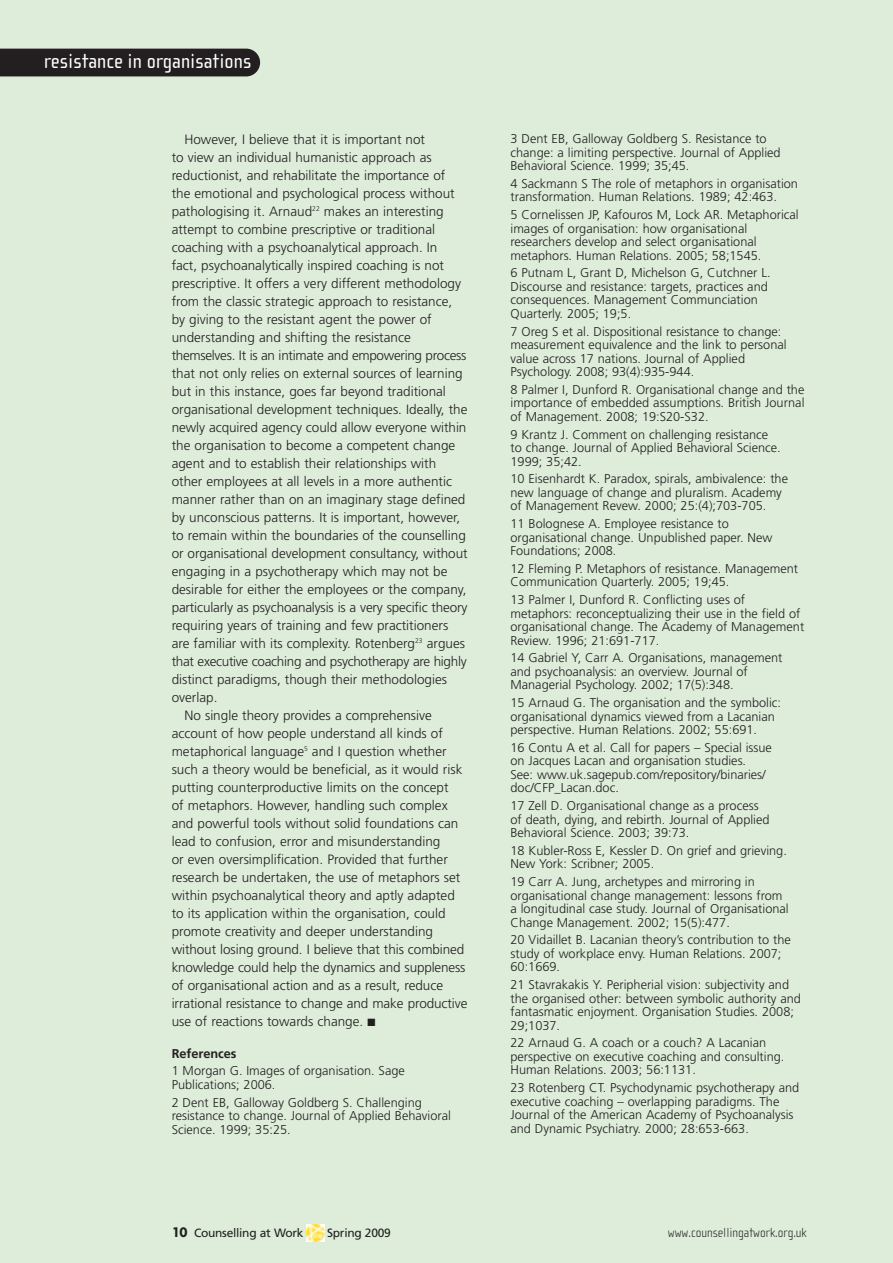
<style>
.page{position:relative;width:893px;height:1263px;background:#fff}
.page>*{position:absolute;margin:0;border:0;box-sizing:border-box;transform-origin:0 0}
.t1{font:21px "Cholla Sans";color:#fff}
.t2{font:300 13.5px "Frutiger";color:#231f20}
.t3{font:300 13.5px "Frutiger";letter-spacing:-.02em;color:#231f20}
.t4{font:100 13.5px "Cholla Sans";color:#231f20}
.t5{font:300 12.75px/13.5px "Frutiger";color:#231f20}
.t6{font:700 12.75px "Frutiger";color:#231f20}
.t7{font:12px "Frutiger";letter-spacing:-.02em;color:#231f20}
.s1{font-family:"Agenda";font-weight:700;font-size:15px}
</style>
<div class="page">
<div style="left:0;top:0;width:892px;height:1263px;background:#ddedda"></div>
<div style="left:0;top:49px;width:260px;height:27px;background:#231f20"></div>
<img style="left:307px;top:1225px;width:18px;height:16px">
<h1 class="t1" style="left:44px;top:54px;width:209px">resistance in organisations</h1>
<p class="t2" style="left:184px;top:134px;width:242px">However, I believe that it is important not</p>
<p class="t2" style="left:172px;top:152px;width:261px">to view an individual humanistic approach as</p>
<p class="t2" style="left:172px;top:170px;width:275px">reductionist, and rehabilitate the importance of</p>
<p class="t2" style="left:172px;top:188px;width:284px">the emotional and psychological process without</p>
<p class="t2" style="left:172px;top:206px;width:273px">pathologising it. Arnaud<sup>22</sup> makes an interesting</p>
<p class="t2" style="left:172px;top:224px;width:265px">attempt to combine prescriptive or traditional</p>
<p class="t2" style="left:172px;top:242px;width:267px">coaching with a psychoanalytical approach. In</p>
<p class="t2" style="left:172px;top:260px;width:274px">fact, psychoanalytically inspired coaching is not</p>
<p class="t2" style="left:172px;top:278px;width:291px">prescriptive. It offers a very different methodology</p>
<p class="t2" style="left:172px;top:296px;width:282px">from the classic strategic approach to resistance,</p>
<p class="t2" style="left:172px;top:314px;width:261px">by giving to the resistant agent the power of</p>
<p class="t2" style="left:172px;top:332px;width:241px">understanding and shifting the resistance</p>
<p class="t3" style="left:172px;top:350px;width:296px">themselves. It is an intimate and empowering process</p>
<p class="t2" style="left:172px;top:368px;width:292px">that not only relies on external sources of learning</p>
<p class="t2" style="left:172px;top:386px;width:276px">but in this instance, goes far beyond traditional</p>
<p class="t2" style="left:172px;top:404px;width:297px">organisational development techniques. Ideally, the</p>
<p class="t2" style="left:172px;top:422px;width:296px">newly acquired agency could allow everyone within</p>
<p class="t2" style="left:172px;top:440px;width:285px">the organisation to become a competent change</p>
<p class="t2" style="left:172px;top:458px;width:266px">agent and to establish their relationships with</p>
<p class="t2" style="left:172px;top:476px;width:282px">other employees at all levels in a more authentic</p>
<p class="t2" style="left:172px;top:494px;width:295px">manner rather than on an imaginary stage defined</p>
<p class="t2" style="left:172px;top:512px;width:290px">by unconscious patterns. It is important, however,</p>
<p class="t2" style="left:172px;top:530px;width:296px">to remain within the boundaries of the counselling</p>
<p class="t2" style="left:172px;top:548px;width:297px">or organisational development consultancy, without</p>
<p class="t2" style="left:172px;top:566px;width:277px">engaging in a psychotherapy which may not be</p>
<p class="t2" style="left:172px;top:584px;width:296px">desirable for either the employees or the company,</p>
<p class="t2" style="left:172px;top:602px;width:297px">particularly as psychoanalysis is a very specific theory</p>
<p class="t2" style="left:172px;top:620px;width:278px">requiring years of training and few practitioners</p>
<p class="t2" style="left:172px;top:638px;width:295px">are familiar with its complexity. Rotenberg<sup>23</sup> argues</p>
<p class="t3" style="left:172px;top:656px;width:296px">that executive coaching and psychotherapy are highly</p>
<p class="t2" style="left:172px;top:674px;width:277px">distinct paradigms, though their methodologies</p>
<p class="t2" style="left:172px;top:692px;width:47px">overlap.</p>
<p class="t2" style="left:184px;top:710px;width:249px">No single theory provides a comprehensive</p>
<p class="t2" style="left:172px;top:728px;width:273px">account of how people understand all kinds of</p>
<p class="t2" style="left:172px;top:746px;width:276px">metaphorical language<sup>5</sup> and I question whether</p>
<p class="t2" style="left:172px;top:764px;width:292px">such a theory would be beneficial, as it would risk</p>
<p class="t2" style="left:172px;top:782px;width:278px">putting counterproductive limits on the concept</p>
<p class="t2" style="left:172px;top:800px;width:277px">of metaphors. However, handling such complex</p>
<p class="t2" style="left:172px;top:818px;width:288px">and powerful tools without solid foundations can</p>
<p class="t2" style="left:172px;top:836px;width:270px">lead to confusion, error and misunderstanding</p>
<p class="t2" style="left:172px;top:854px;width:278px">or even oversimplification. Provided that further</p>
<p class="t2" style="left:172px;top:872px;width:290px">research be undertaken, the use of metaphors set</p>
<p class="t2" style="left:172px;top:890px;width:285px">within psychoanalytical theory and aptly adapted</p>
<p class="t2" style="left:172px;top:908px;width:275px">to its application within the organisation, could</p>
<p class="t2" style="left:172px;top:926px;width:263px">promote creativity and deeper understanding</p>
<p class="t2" style="left:172px;top:944px;width:294px">without losing ground. I believe that this combined</p>
<p class="t2" style="left:172px;top:962px;width:295px">knowledge could help the dynamics and suppleness</p>
<p class="t2" style="left:172px;top:980px;width:273px">of organisational action and as a result, reduce</p>
<p class="t2" style="left:172px;top:998px;width:297px">irrational resistance to change and make productive</p>
<p class="t2" style="left:172px;top:1016px;width:205px">use of reactions towards change. ■</p>
<p class="t6" style="left:172px;top:1048px;width:66px">References</p>
<p class="t5" style="left:172px;top:1065px;width:235px">1 Morgan G. Images of organisation. Sage<br>Publications; 2006.</p>
<p class="t5" style="left:172px;top:1096px;width:281px">2 Dent EB, Galloway Goldberg S. Challenging resistance to change. Journal of Applied Behavioral<br>Science. 1999; 35:25.</p>
<p class="t7" style="left:172px;top:1228px;width:133px"><span class="s1">10</span> Counselling at Work</p>
<p class="t7" style="left:327px;top:1228px;width:65px">Spring 2009</p>
<p class="t5" style="left:510px;top:133px;width:272px">3 Dent EB, Galloway Goldberg S. Resistance to change: a limiting perspective. Journal of Applied<br>Behavioral Science. 1999; 35;45.</p>
<p class="t5" style="left:510px;top:178px;width:289px">4 Sackmann S The role of metaphors in organisation transformation. Human Relations. 1989; 42:463.</p>
<p class="t5" style="left:510px;top:209px;width:290px">5 Cornelissen JP, Kafouros M, Lock AR. Metaphorical images of organisation: how organisational researchers develop and select organisational metaphors. Human Relations. 2005; 58;1545.</p>
<p class="t5" style="left:510px;top:267px;width:261px">6 Putnam L, Grant D, Michelson G, Cutchner L.<br>Discourse and resistance: targets, practices and consequences. Management Communciation Quarterly. 2005; 19;5.</p>
<p class="t5" style="left:510px;top:325px;width:277px">7 Oreg S et al. Dispositional resistance to change: measurement equivalence and the link to personal value across 17 nations. Journal of Applied Psychology. 2008; 93(4):935-944.</p>
<p class="t5" style="left:510px;top:384px;width:295px;text-align:justify">8 Palmer I, Dunford R. Organisational change and the importance of embedded assumptions. British Journal of Management. 2008; 19:S20-S32.</p>
<p class="t5" style="left:510px;top:428px;width:272px">9 Krantz J. Comment on challenging resistance to change. Journal of Applied Behavioral Science.<br>1999; 35;42.</p>
<p class="t5" style="left:510px;top:473px;width:279px">10 Eisenhardt K. Paradox, spirals, ambivalence: the new language of change and pluralism. Academy of Management Revew. 2000; 25:(4);703-705.</p>
<p class="t5" style="left:510px;top:518px;width:263px">11 Bolognese A. Employee resistance to organisational change. Unpublished paper. New<br>Foundations; 2008.</p>
<p class="t5" style="left:510px;top:563px;width:289px">12 Fleming P. Metaphors of resistance. Management<br>Communication Quarterly. 2005; 19;45.</p>
<p class="t5" style="left:510px;top:594px;width:295px">13 Palmer I, Dunford R. Conflicting uses of metaphors: reconceptualizing their use in the field of organisational change. The Academy of Management Review. 1996; 21:691-717.</p>
<p class="t5" style="left:510px;top:652px;width:273px">14 Gabriel Y, Carr A. Organisations, management and psychoanalysis: an overview. Journal of<br>Managerial Psychology. 2002; 17(5):348.</p>
<p class="t5" style="left:510px;top:697px;width:272px">15 Arnaud G. The organisation and the symbolic: organisational dynamics viewed from a Lacanian perspective. Human Relations. 2002; 55:691.</p>
<p class="t5" style="left:510px;top:742px;width:263px">16 Contu A et al. Call for papers – Special issue on Jacques Lacan and organisation studies.<br>See: www.uk.sagepub.com/repository/binaries/ doc/CFP_Lacan.doc.</p>
<p class="t5" style="left:510px;top:800px;width:260px">17 Zell D. Organisational change as a process of death, dying, and rebirth. Journal of Applied<br>Behavioral Science. 2003; 39:73.</p>
<p class="t5" style="left:510px;top:845px;width:278px">18 Kubler-Ross E, Kessler D. On grief and grieving.<br>New York: Scribner; 2005.</p>
<p class="t5" style="left:510px;top:876px;width:280px">19 Carr A. Jung, archetypes and mirroring in organisational change management: lessons from a longitudinal case study. Journal of Organisational Change Management. 2002; 15(5):477.</p>
<p class="t5" style="left:510px;top:934px;width:282px">20 Vidaillet B. Lacanian theory’s contribution to the study of workplace envy. Human Relations. 2007;<br>60:1669.</p>
<p class="t5" style="left:510px;top:979px;width:292px">21 Stavrakakis Y. Peripherial vision: subjectivity and the organised other: between symbolic authority and fantasmatic enjoyment. Organisation Studies. 2008; 29;1037.</p>
<p class="t5" style="left:510px;top:1037px;width:275px">22 Arnaud G. A coach or a couch? A Lacanian perspective on executive coaching and consulting.<br>Human Relations. 2003; 56:1131.</p>
<p class="t5" style="left:510px;top:1082px;width:290px">23 Rotenberg CT. Psychodynamic psychotherapy and executive coaching – overlapping paradigms. The Journal of the American Academy of Psychoanalysis and Dynamic Psychiatry. 2000; 28:653-663.</p>
<p class="t4" style="left:667px;top:1228px;width:140px">www.counsellingatwork.org.uk</p>
</div>
